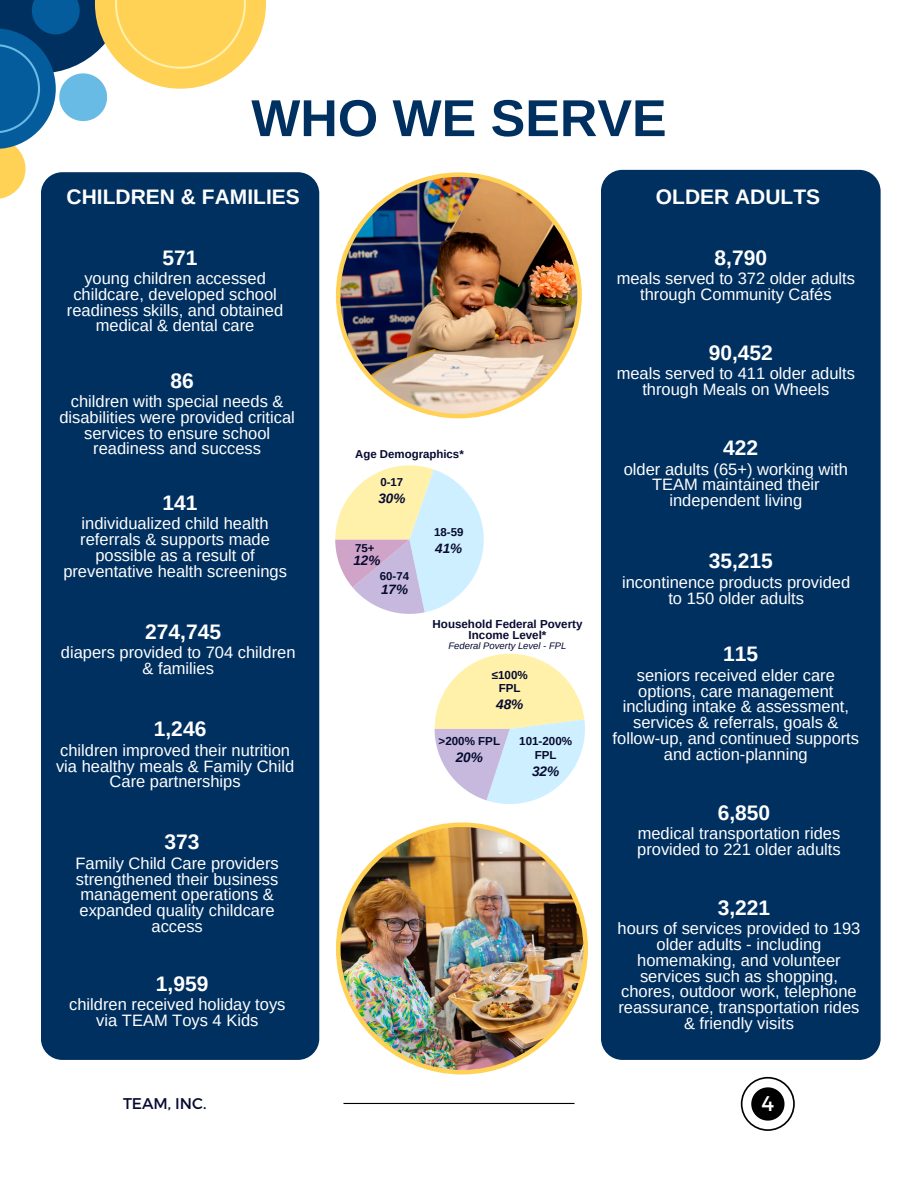
<style>
.page{position:relative;width:918px;height:1188px;background:#fff}
.page>*{position:absolute;margin:0;border:0;box-sizing:border-box;transform-origin:0 0}
.t1{font:700 51.9px "Arimo";color:#003060}
.t2{font:21.15px "Montserrat";color:#fff}
.t3{font:700 21px "Arimo";color:#fff}
.t4{font:16.5px/15.8px "Arimo";color:#fff;text-align:center}
.t5{font:15.45px "Montserrat";color:#050a30}
.t6{font:italic 700 13.65px "Arimo";color:#050a30}
.t7{font:italic 700 13.5px "Arimo";color:#050a30}
.t8{font:700 11.55px/13.5px "Arimo";color:#050a30;text-align:center}
.t9{font:700 11.4px "Arimo";color:#050a30}
.t10{font:italic 9.45px "Arimo";color:#050a30}
</style>
<div class="page">
<div style="left:41px;top:172px;width:278px;height:887px;background:#003060;border-radius:21px"></div>
<div style="left:601px;top:170px;width:280px;height:890px;background:#003060;border-radius:21px"></div>
<svg style="left:0;top:0;width:266px;height:199px"></svg>
<svg style="left:741px;top:1077px;width:54px;height:54px"></svg>
<hr style="left:343px;top:1103px;width:232px;height:1px;background:#000">
<img style="left:336px;top:172px;width:246px;height:246px">
<svg style="left:335px;top:465px;width:149px;height:149px"></svg>
<svg style="left:435px;top:654px;width:150px;height:150px"></svg>
<img style="left:336px;top:822px;width:252px;height:252px">
<p class="t1" style="left:251px;top:89px;width:417px">WHO WE SERVE</p>
<h3 class="t3" style="left:67px;top:185px;width:235px">CHILDREN &amp; FAMILIES</h3>
<h5 class="t3" style="left:656px;top:185px;width:166px">OLDER ADULTS</h5>
<h5 class="t3" style="left:163px;top:246px;width:37px">571</h5>
<h3 class="t4" style="left:67px;top:271px;width:218px">young children accessed childcare, developed school readiness skills, and obtained medical &amp; dental care</h3>
<h5 class="t3" style="left:170px;top:369px;width:25px">86</h5>
<h3 class="t4" style="left:59px;top:393px;width:237px">children with special needs &amp; disabilities were provided critical services to ensure school readiness and success</h3>
<h5 class="t3" style="left:163px;top:491px;width:37px">141</h5>
<h3 class="t4" style="left:63px;top:516px;width:225px">individualized child health referrals &amp; supports made possible as a result of preventative health screenings</h3>
<h5 class="t3" style="left:145px;top:620px;width:77px">274,745</h5>
<p class="t4" style="left:61px;top:645px;width:236px">diapers provided to 704 children &amp; families</p>
<h5 class="t3" style="left:154px;top:717px;width:54px">1,246</h5>
<h3 class="t4" style="left:56px;top:742px;width:240px">children improved their nutrition via healthy meals &amp; Family Child<br>Care partnerships</h3>
<h5 class="t3" style="left:165px;top:830px;width:37px">373</h5>
<h3 class="t4" style="left:75px;top:855px;width:205px">Family Child Care providers strengthened their business management operations &amp; expanded quality childcare access</h3>
<h5 class="t3" style="left:156px;top:972px;width:54px">1,959</h5>
<h3 class="t4" style="left:69px;top:997px;width:218px">children received holiday toys via TEAM Toys 4 Kids</h3>
<p class="t9" style="left:355px;top:448px;width:110px">Age Demographics*</p>
<h6 class="t9" style="left:380px;top:475px;width:24px">0-17</h6>
<p class="t7" style="left:378px;top:490px;width:29px">30%</p>
<p class="t9" style="left:355px;top:542px;width:21px">75+</p>
<p class="t7" style="left:353px;top:553px;width:29px">12%</p>
<h6 class="t9" style="left:380px;top:570px;width:31px">60-74</h6>
<h5 class="t7" style="left:381px;top:582px;width:29px">17%</h5>
<p class="t9" style="left:434px;top:525px;width:31px">18-59</p>
<h3 class="t7" style="left:435px;top:541px;width:29px">41%</h3>
<h6 class="t8" style="left:433px;top:619px;width:151px;line-height:11.1px">Household Federal Poverty<br>Income Level*</h6>
<h6 class="t10" style="left:449px;top:640px;width:119px">Federal Poverty Level - FPL</h6>
<p class="t8" style="left:492px;top:668px;width:37px">≤100%<br>FPL</p>
<h6 class="t6" style="left:496px;top:697px;width:29px">48%</h6>
<p class="t8" style="left:519px;top:735px;width:54px">101-200%<br>FPL</p>
<h3 class="t6" style="left:532px;top:764px;width:29px">32%</h3>
<h5 class="t8" style="left:439px;top:735px;width:63px">&gt;200% FPL</h5>
<p class="t6" style="left:456px;top:750px;width:29px">20%</p>
<h5 class="t3" style="left:715px;top:246px;width:54px">8,790</h5>
<h3 class="t4" style="left:617px;top:271px;width:240px">meals served to 372 older adults through Community Cafés</h3>
<h5 class="t3" style="left:709px;top:341px;width:66px">90,452</h5>
<h3 class="t4" style="left:617px;top:366px;width:240px">meals served to 411 older adults through Meals on Wheels</h3>
<h4 class="t3" style="left:723px;top:436px;width:37px">422</h4>
<h5 class="t4" style="left:624px;top:461px;width:226px">older adults (65+) working with<br>TEAM maintained their independent living</h5>
<h5 class="t3" style="left:709px;top:549px;width:66px">35,215</h5>
<h3 class="t4" style="left:622px;top:574px;width:230px">incontinence products provided to 150 older adults</h3>
<p class="t3" style="left:723px;top:642px;width:37px">115</p>
<h2 class="t4" style="left:613px;top:667px;width:248px">seniors received elder care options, care management including intake &amp; assessment, services &amp; referrals, goals &amp; follow-up, and continued supports and action-planning</h2>
<h6 class="t3" style="left:718px;top:801px;width:54px">6,850</h6>
<p class="t4" style="left:637px;top:826px;width:205px;text-align:left">medical transportation rides provided to 221 older adults</p>
<h6 class="t3" style="left:718px;top:896px;width:54px">3,221</h6>
<p class="t4" style="left:618px;top:921px;width:244px">hours of services provided to 193 older adults - including homemaking, and volunteer services such as shopping, chores, outdoor work, telephone reassurance, transportation rides &amp; friendly visits</p>
<h2 class="t5" style="left:123px;top:1093px;width:85px">TEAM, INC.</h2>
<p class="t2" style="left:762px;top:1090px;width:14px">4</p>
</div>
